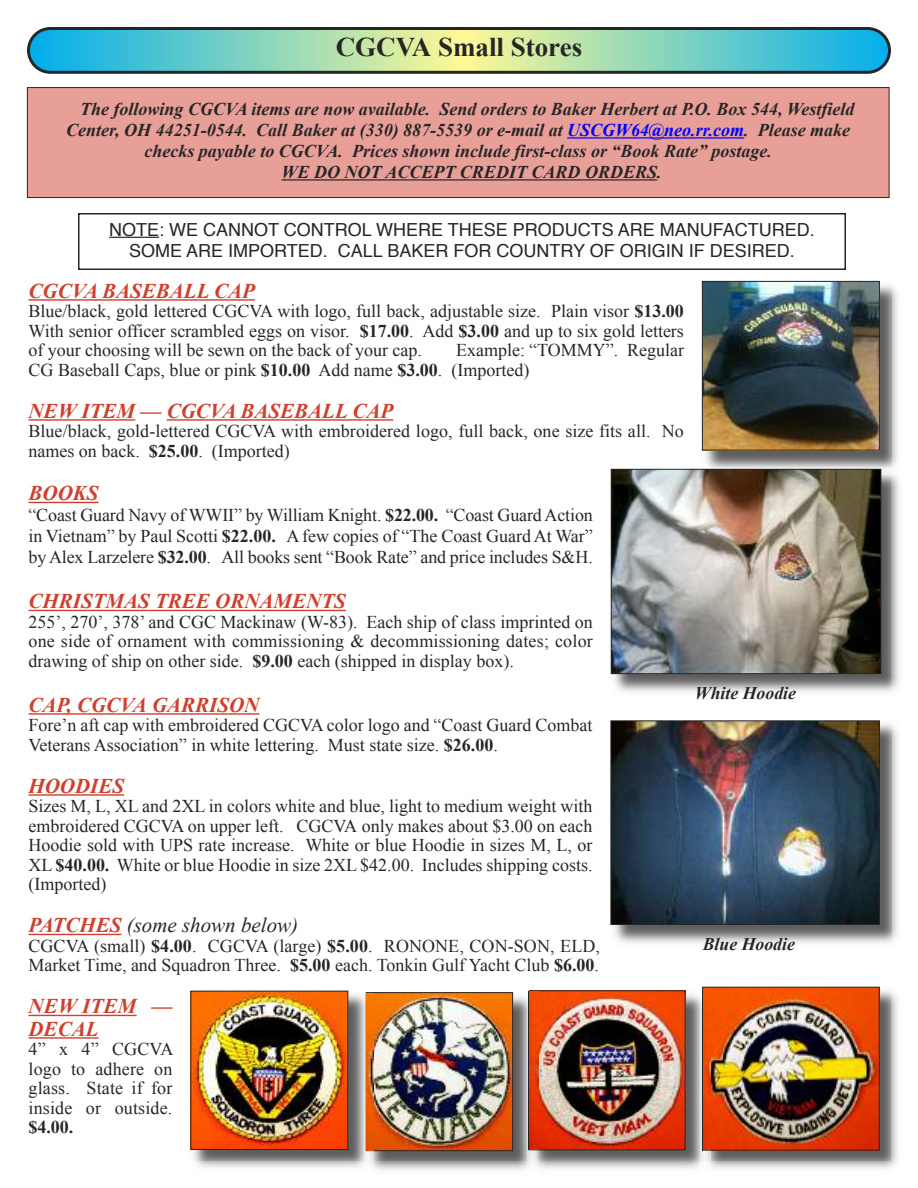
<style>
.page{position:relative;width:918px;height:1188px;background:#fff}
.page>*{position:absolute;margin:0;border:0;box-sizing:border-box;transform-origin:0 0}
.t1{font:700 27px "Times New Roman";color:#272627}
.t2{font:italic 700 21px/22.5px "Times New Roman";color:#cf402f}
.t3{font:italic 21px "Times New Roman";color:#272627}
.t4{font:18px/19.5px "Times New Roman";color:#272627;text-align:justify}
.t5{font:italic 700 18px "Times New Roman";color:#272627}
.t6{font:18px/21.6px "Helvetica";color:#272627;text-align:center}
.t7{font:700 18px "Times New Roman";color:#272627}
.t8{font:italic 700 17.7px "Times New Roman";color:#272627}
.s1{color:#00f}
.s2{font-weight:700}
.s3{font-weight:700;color:#cf402f}
</style>
<div class="page">
<svg style="left:27px;top:27px;width:864px;height:47px;background:#77bdac"></svg>
<div style="left:28px;top:88px;width:861px;height:109px;background:#e79f97"></div>
<div style="left:27px;top:87px;width:863px;height:111px;border:1px solid #272627"></div>
<hr style="left:567px;top:137px;width:177px;height:2px;background:#00f">
<hr style="left:282px;top:179px;width:375px;height:2px;background:#272627">
<hr style="left:28px;top:299px;width:227px;height:2px;background:#cf402f">
<hr style="left:28px;top:419px;width:107px;height:2px;background:#cf402f">
<hr style="left:167px;top:419px;width:226px;height:2px;background:#cf402f">
<hr style="left:28px;top:502px;width:71px;height:1px;background:#cf402f">
<hr style="left:28px;top:610px;width:318px;height:1px;background:#cf402f">
<hr style="left:28px;top:713px;width:231px;height:2px;background:#cf402f">
<hr style="left:28px;top:794px;width:96px;height:2px;background:#cf402f">
<hr style="left:28px;top:934px;width:93px;height:1px;background:#cf402f">
<hr style="left:28px;top:1015px;width:109px;height:1px;background:#cf402f">
<hr style="left:28px;top:1037px;width:71px;height:2px;background:#cf402f">
<img style="left:702px;top:986px;width:196px;height:175px">
<img style="left:710px;top:989px;width:168px;height:159px">
<div style="left:702px;top:987px;width:178px;height:163px;border:1px solid #272627"></div>
<img style="left:528px;top:990px;width:173px;height:171px">
<img style="left:701px;top:989px;width:2px;height:161px">
<svg style="left:701px;top:1150px;width:9px;height:11px"></svg>
<img style="left:703px;top:989px;width:7px;height:161px">
<img style="left:527px;top:991px;width:156px;height:159px">
<div style="left:529px;top:990px;width:156px;height:160px;border:1px solid #272627"></div>
<img style="left:373px;top:992px;width:154px;height:169px">
<svg style="left:527px;top:1150px;width:11px;height:11px"></svg>
<img style="left:529px;top:991px;width:1px;height:159px">
<img style="left:530px;top:991px;width:8px;height:159px">
<img style="left:373px;top:994px;width:138px;height:155px">
<div style="left:366px;top:992px;width:147px;height:159px;border:1px solid #272627"></div>
<img style="left:891px;top:286px;width:8px;height:405px">
<img style="left:701px;top:280px;width:190px;height:188px">
<img style="left:704px;top:283px;width:174px;height:165px">
<div style="left:702px;top:281px;width:178px;height:169px;border:1px solid #272627"></div>
<img style="left:610px;top:468px;width:281px;height:224px">
<img style="left:701px;top:468px;width:198px;height:7px">
<img style="left:613px;top:471px;width:266px;height:201px">
<div style="left:611px;top:469px;width:270px;height:205px;border:1px solid #272627"></div>
<img style="left:610px;top:720px;width:288px;height:223px">
<img style="left:613px;top:722px;width:265px;height:201px">
<div style="left:611px;top:720px;width:269px;height:205px;border:1px solid #272627"></div>
<img style="left:190px;top:990px;width:159px;height:1px">
<img style="left:190px;top:991px;width:174px;height:170px">
<img style="left:364px;top:992px;width:9px;height:178px">
<img style="left:366px;top:993px;width:7px;height:158px">
<img style="left:367px;top:993px;width:6px;height:157px">
<img style="left:193px;top:993px;width:153px;height:155px">
<div style="left:78px;top:213px;width:768px;height:57px;border:2px solid #272627"></div>
<hr style="left:109px;top:237px;width:50px;height:1px;background:#272627">
<h1 class="t1" style="left:336px;top:32px;width:248px">CGCVA Small Stores</h1>
<p class="t5" style="left:80px;top:99px;width:776px">The following CGCVA items are now available. Send orders to Baker Herbert at P.O. Box 544, Westfield</p>
<p class="t5" style="left:66px;top:120px;width:785px">Center, OH 44251-0544. Call Baker at (330) 887-5539 or e-mail at <span class="s1">USCGW64@neo.rr.com</span>. Please make</p>
<p class="t5" style="left:144px;top:141px;width:629px">checks payable to CGCVA. Prices shown include first-class or “Book Rate” postage.</p>
<p class="t5" style="left:282px;top:162px;width:381px">WE DO NOT ACCEPT CREDIT CARD ORDERS.</p>
<p class="t6" style="left:109px;top:220px;width:707px">NOTE: WE CANNOT CONTROL WHERE THESE PRODUCTS ARE MANUFACTURED.<br>SOME ARE IMPORTED. CALL BAKER FOR COUNTRY OF ORIGIN IF DESIRED.</p>
<p class="t2" style="left:28px;top:280px;width:228px">CGCVA BASEBALL CAP</p>
<p class="t4" style="left:28px;top:302px;width:657px">Blue/black, gold lettered CGCVA with logo, full back, adjustable size. Plain visor <span class="s2">$13.00<br></span>With senior officer scrambled eggs on visor. <span class="s2">$17.00</span>. Add <span class="s2">$3.00</span> and up to six gold letters of your choosing will be sewn on the back of your cap.</p>
<p class="t4" style="left:28px;top:341px;width:657px;text-indent:428px">Example: “TOMMY”. Regular<br>CG Baseball Caps, blue or pink <span class="s2">$10.00</span> Add name <span class="s2">$3.00</span>. (Imported)</p>
<p class="t2" style="left:28px;top:400px;width:366px">NEW ITEM — CGCVA BASEBALL CAP</p>
<p class="t4" style="left:28px;top:422px;width:657px">Blue/black, gold-lettered CGCVA with embroidered logo, full back, one size fits all. No names on back. <span class="s2">$25.00</span>. (Imported)</p>
<p class="t2" style="left:28px;top:482px;width:72px">BOOKS</p>
<p class="t4" style="left:28px;top:505px;width:566px;line-height:21px">“Coast Guard Navy of WWII” by William Knight. <span class="s2">$22.00.</span> “Coast Guard Action in Vietnam” by Paul Scotti <span class="s2">$22.00.</span> A few copies of “The Coast Guard At War” by Alex Larzelere <span class="s2">$32.00</span>. All books sent “Book Rate” and price includes S&amp;H.</p>
<p class="t2" style="left:28px;top:590px;width:319px">CHRISTMAS TREE ORNAMENTS</p>
<p class="t4" style="left:28px;top:612px;width:566px">255’, 270’, 378’ and CGC Mackinaw (W-83). Each ship of class imprinted on one side of ornament with commissioning &amp; decommissioning dates; color drawing of ship on other side. <span class="s2">$9.00</span> each (shipped in display box).</p>
<p class="t2" style="left:28px;top:694px;width:232px">CAP, CGCVA GARRISON</p>
<p class="t4" style="left:28px;top:716px;width:566px">Fore’n aft cap with embroidered CGCVA color logo and “Coast Guard Combat<br>Veterans Association” in white lettering. Must state size. <span class="s2">$26.00</span>.</p>
<p class="t2" style="left:28px;top:775px;width:97px">HOODIES</p>
<p class="t4" style="left:28px;top:797px;width:566px">Sizes M, L, XL and 2XL in colors white and blue, light to medium weight with embroidered CGCVA on upper left. CGCVA only makes about $3.00 on each Hoodie sold with UPS rate increase. White or blue Hoodie in sizes M, L, or XL <span class="s2">$40.00.</span> White or blue Hoodie in size 2XL $42.00. Includes shipping costs. (Imported)</p>
<p class="t3" style="left:28px;top:914px;width:271px"><span class="s3">PATCHES</span> (some shown below)</p>
<p class="t4" style="left:28px;top:936px;width:573px">CGCVA (small) <span class="s2">$4.00</span>. CGCVA (large) <span class="s2">$5.00</span>. RONONE, CON-SON, ELD,<br>Market Time, and Squadron Three. <span class="s2">$5.00</span> each. Tonkin Gulf Yacht Club <span class="s2">$6.00</span>.</p>
<p class="t2" style="left:28px;top:995px;width:146px">NEW ITEM —<br>DECAL</p>
<p class="t4" style="left:28px;top:1040px;width:147px">4” x 4” CGCVA logo to adhere on glass. State if for inside or outside.</p>
<p class="t7" style="left:28px;top:1117px;width:46px">$4.00.</p>
<p class="t8" style="left:695px;top:683px;width:103px">White Hoodie</p>
<p class="t8" style="left:703px;top:934px;width:94px">Blue Hoodie</p>
</div>
